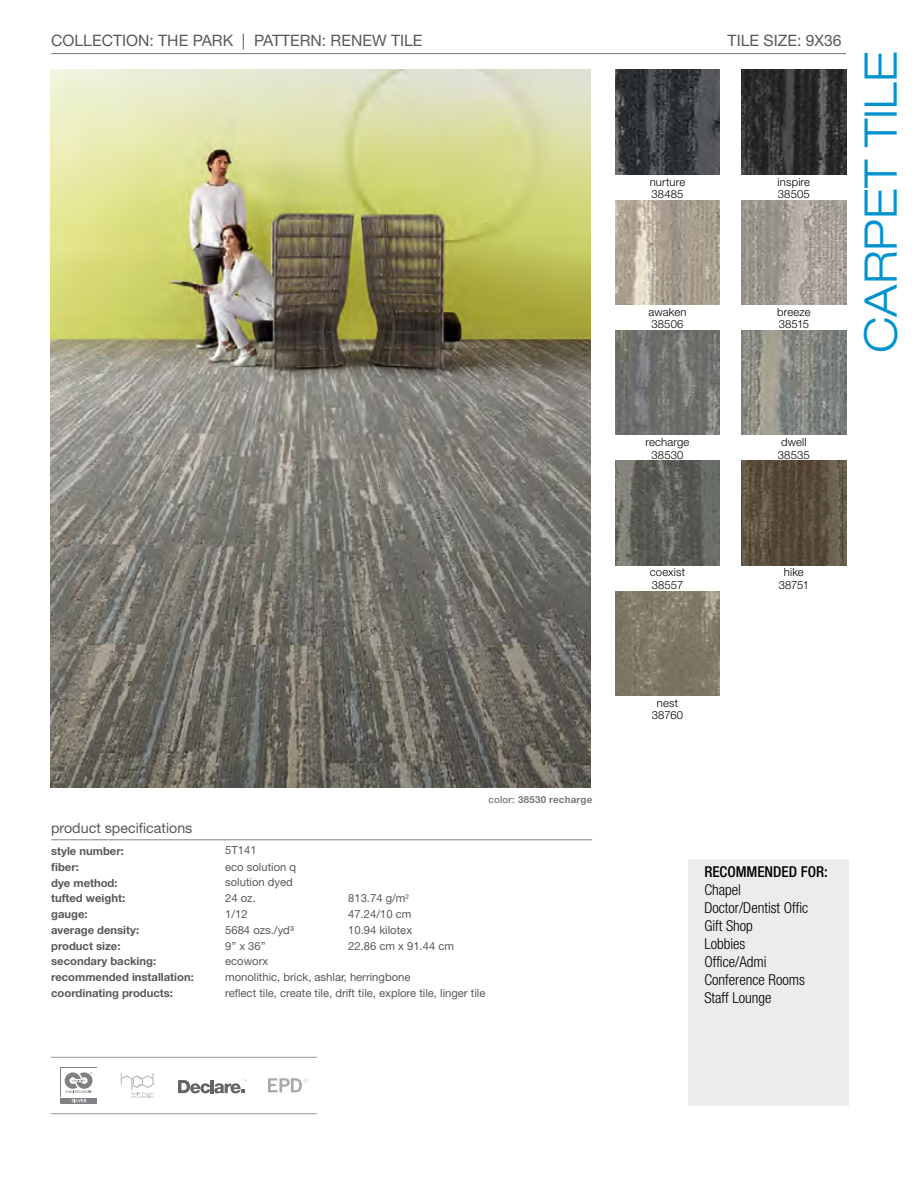
<style>
.page{position:relative;width:918px;height:1188px;background:#fff}
.page>*{position:absolute;margin:0;border:0;box-sizing:border-box;transform-origin:0 0}
.t1{font:300 expanded 45px "Helvetica Neue LT Std";color:#0093d0}
.t2{font:15.75px "Helvetica Neue LT";color:#58595b}
.t3{font:300 condensed 15px/18px "Helvetica Neue LT Std";color:#000}
.t4{font:14.25px "Helvetica Neue LT";color:#58595b}
.t5{font:11.25px/15.8px "Helvetica Neue LT";color:#58595b}
.t6{font:700 11.25px/15.8px "Helvetica Neue LT";color:#58595b}
.t7{font:300 11.25px/12.3px "Helvetica Neue LT";letter-spacing:.015em;color:#000}
.t8{font:300 11.25px/12.3px "Helvetica Neue LT";letter-spacing:-.005em;color:#000;text-align:center}
.t9{font:700 9.75px "Helvetica Neue LT";letter-spacing:.02em;color:#77787b}
.s1{font-weight:500}
</style>
<div class="page">
<div style="left:60px;top:1098px;width:37px;height:5px;background:#808184"></div>
<svg style="left:60px;top:1068px;width:1px;height:29px"></svg>
<svg style="left:72px;top:1099px;width:15px;height:3px"></svg>
<svg style="left:65px;top:1072px;width:27px;height:21px"></svg>
<svg style="left:268px;top:1078px;width:40px;height:14px"></svg>
<svg style="left:121px;top:1073px;width:35px;height:25px"></svg>
<svg style="left:178px;top:1079px;width:70px;height:14px"></svg>
<hr style="left:51px;top:1057px;width:266px;height:1px;background:#58595b">
<hr style="left:51px;top:1113px;width:266px;height:1px;background:#58595b">
<hr style="left:51px;top:839px;width:541px;height:1px;background:#808285">
<img style="left:615px;top:331px;width:105px;height:104px">
<img style="left:742px;top:331px;width:104px;height:104px">
<img style="left:615px;top:461px;width:105px;height:104px">
<img style="left:742px;top:70px;width:104px;height:104px">
<img style="left:615px;top:70px;width:105px;height:104px">
<img style="left:615px;top:591px;width:105px;height:105px">
<img style="left:742px;top:461px;width:104px;height:104px">
<img style="left:742px;top:200px;width:104px;height:105px">
<img style="left:615px;top:200px;width:105px;height:105px">
<img style="left:51px;top:70px;width:540px;height:717px">
<hr style="left:51px;top:53px;width:795px;height:1px;background:#77787b">
<div style="left:688px;top:859px;width:161px;height:247px;background:#ebeced"></div>
<p class="t2" style="left:51px;top:31px;width:373px">COLLECTION: THE PARK | PATTERN: RENEW TILE</p>
<p class="t2" style="left:728px;top:31px;width:116px">TILE SIZE: 9X36</p>
<p class="t7" style="left:650px;top:175px;width:37px">nurture<br>38485</p>
<p class="t7" style="left:648px;top:305px;width:40px">awaken<br>38506</p>
<p class="t7" style="left:778px;top:175px;width:34px">inspire<br>38505</p>
<p class="t7" style="left:777px;top:305px;width:35px">breeze<br>38515</p>
<p class="t1" style="left:854px;top:353px;width:303px;rotate:-90deg">CARPET TILE</p>
<p class="t7" style="left:645px;top:436px;width:46px;text-align:center">recharge<br>38530</p>
<p class="t7" style="left:778px;top:436px;width:33px">dwell<br>38535</p>
<p class="t7" style="left:650px;top:566px;width:37px">coexist<br>38557</p>
<p class="t8" style="left:779px;top:566px;width:32px">hike<br>38751</p>
<p class="t4" style="left:51px;top:819px;width:143px">product specifications</p>
<p class="t6" style="left:51px;top:843px;width:75px">style number: fiber:<br>dye method: tufted weight:</p>
<p class="t5" style="left:225px;top:842px;width:73px">5T141<br>eco solution q solution dyed</p>
<p class="t5" style="left:225px;top:890px;width:32px">24 oz.</p>
<p class="t5" style="left:348px;top:890px;width:62px">813.74 g/m<sup>2</sup></p>
<p class="t9" style="left:488px;top:794px;width:105px"><span class="s1">color:</span> 38530 recharge</p>
<p class="t6" style="left:51px;top:906px;width:38px">gauge:</p>
<p class="t5" style="left:225px;top:906px;width:24px">1/12</p>
<p class="t5" style="left:348px;top:906px;width:65px">47.24/10 cm</p>
<p class="t6" style="left:51px;top:922px;width:89px">average density:</p>
<p class="t5" style="left:225px;top:922px;width:70px">5684 ozs./yd³</p>
<p class="t5" style="left:348px;top:922px;width:65px">10.94 kilotex</p>
<p class="t6" style="left:51px;top:938px;width:71px">product size:</p>
<p class="t5" style="left:225px;top:938px;width:42px">9” x 36”</p>
<p class="t5" style="left:348px;top:938px;width:107px">22.86 cm x 91.44 cm</p>
<p class="t6" style="left:51px;top:953px;width:106px">secondary backing:</p>
<p class="t5" style="left:225px;top:953px;width:45px">ecoworx</p>
<p class="t6" style="left:51px;top:969px;width:144px">recommended installation:</p>
<p class="t5" style="left:225px;top:969px;width:187px">monolithic, brick, ashlar, herringbone</p>
<p class="t6" style="left:51px;top:985px;width:123px">coordinating products:</p>
<p class="t5" style="left:225px;top:985px;width:262px">reflect tile, create tile, drift tile, explore tile, linger tile</p>
<p class="t7" style="left:652px;top:696px;width:33px;text-align:center">nest<br>38760</p>
<p class="t3" style="left:704px;top:863px;width:125px"><span class="s1">RECOMMENDED FOR:<br></span>Chapel<br>Doctor/Dentist Offic<br>Gift Shop<br>Lobbies<br>Office/Admi<br>Conference Rooms<br>Staff Lounge</p>
</div>
